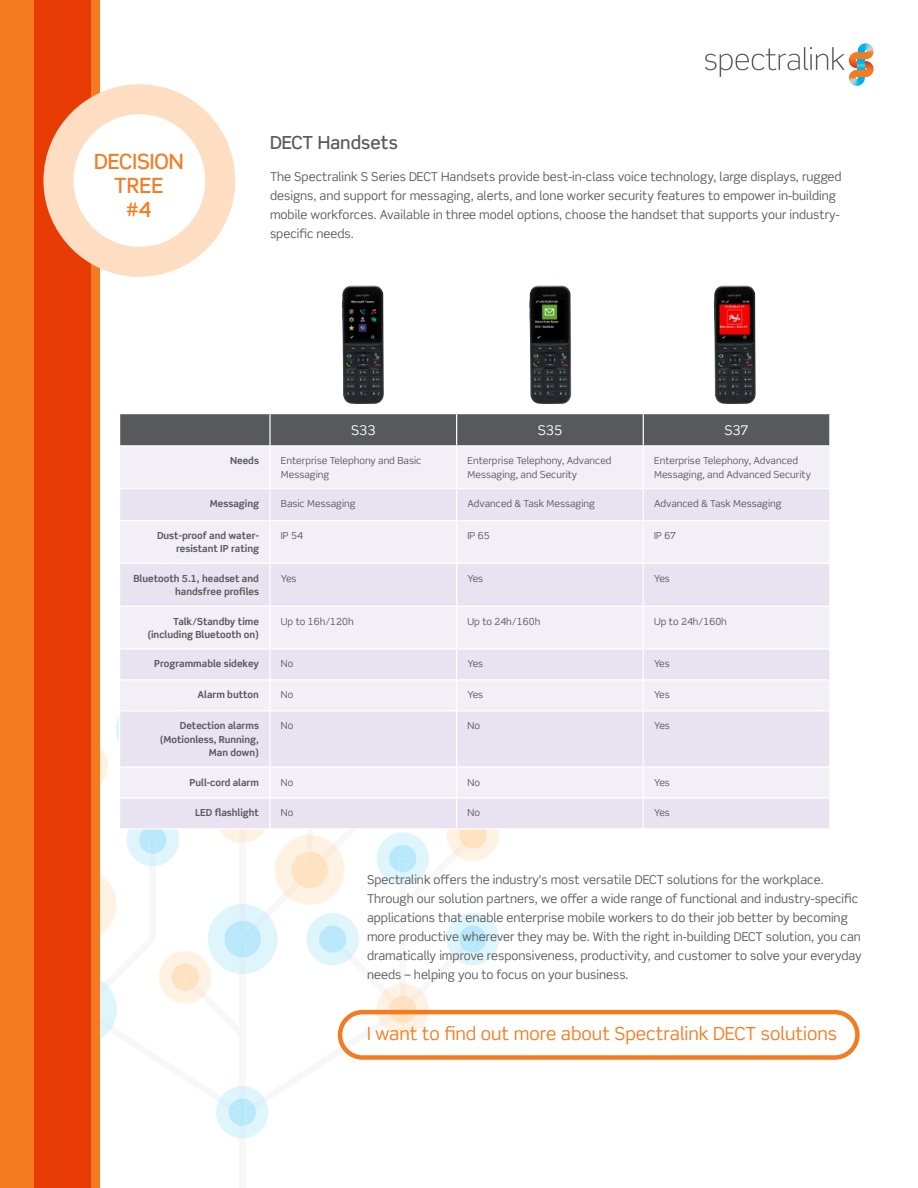
<style>
.page{position:relative;width:918px;height:1188px;background:#fff}
.page>*{position:absolute;margin:0;border:0;box-sizing:border-box;transform-origin:0 0}
.t1{font:500 21px/24px "Scene Std";color:#f47b20;text-align:center}
.t2{font:18px "Scene Std";color:#f47b20}
.t3{font:500 18px "Scene Std";color:#58595b}
.t4{font:13.35px "Scene Std";color:#fff}
.t5{font:12.15px/18.9px "Scene Std";color:#58595b}
.t6{font:9.75px/13.4px "Scene Std";color:#58595b}
.t7{font:700 9.75px/13.4px "Scene Std";color:#58595b;text-align:right}
</style>
<div class="page">
<div style="left:239px;top:650px;width:7px;height:538px;background:#f7f7f7"></div>
<svg style="left:216px;top:1086px;width:53px;height:52px"></svg>
<img style="left:849px;top:79px;width:16px;height:7px">
<img style="left:859px;top:43px;width:13px;height:4px">
<svg style="left:705px;top:47px;width:169px;height:32px"></svg>
<div style="left:0;top:0;width:100px;height:1188px;background:#f47b20"></div>
<div style="left:34px;top:0;width:57px;height:1188px;background:#e93b04"></div>
<svg style="left:58px;top:99px;width:162px;height:163px"></svg>
<div style="left:43px;top:84px;width:192px;height:193px;border:30px solid #fedec3;border-radius:50%"></div>
<div style="left:120px;top:414px;width:709px;height:31px;background:#58595b"></div>
<div style="left:120px;top:447px;width:709px;height:41px;background:#f2eff7"></div>
<svg style="left:120px;top:489px;width:709px;height:339px;fill:#e9e3f1"></svg>
<hr style="left:269px;top:446px;width:2px;height:42px;background:#fff">
<hr style="left:456px;top:446px;width:1px;height:42px;background:#fff">
<hr style="left:643px;top:446px;width:1px;height:42px;background:#fff">
<hr style="left:269px;top:489px;width:2px;height:31px;background:#fff">
<hr style="left:456px;top:489px;width:1px;height:31px;background:#fff">
<hr style="left:643px;top:489px;width:1px;height:31px;background:#fff">
<hr style="left:119px;top:520px;width:151px;height:1px;background:#fff">
<hr style="left:270px;top:520px;width:187px;height:1px;background:#fff">
<hr style="left:269px;top:521px;width:2px;height:42px;background:#fff">
<hr style="left:457px;top:520px;width:186px;height:1px;background:#fff">
<hr style="left:456px;top:521px;width:1px;height:42px;background:#fff">
<hr style="left:643px;top:520px;width:188px;height:1px;background:#fff">
<hr style="left:643px;top:521px;width:1px;height:42px;background:#fff">
<hr style="left:119px;top:563px;width:151px;height:1px;background:#fff">
<hr style="left:270px;top:563px;width:187px;height:1px;background:#fff">
<hr style="left:269px;top:564px;width:2px;height:42px;background:#fff">
<hr style="left:457px;top:563px;width:186px;height:1px;background:#fff">
<hr style="left:456px;top:564px;width:1px;height:42px;background:#fff">
<hr style="left:643px;top:563px;width:188px;height:1px;background:#fff">
<hr style="left:643px;top:564px;width:1px;height:42px;background:#fff">
<hr style="left:119px;top:606px;width:151px;height:1px;background:#fff">
<hr style="left:270px;top:606px;width:187px;height:1px;background:#fff">
<hr style="left:269px;top:607px;width:2px;height:41px;background:#fff">
<hr style="left:457px;top:606px;width:186px;height:1px;background:#fff">
<hr style="left:456px;top:607px;width:1px;height:41px;background:#fff">
<hr style="left:643px;top:606px;width:188px;height:1px;background:#fff">
<hr style="left:643px;top:607px;width:1px;height:41px;background:#fff">
<hr style="left:457px;top:648px;width:186px;height:2px;background:#fff">
<hr style="left:643px;top:648px;width:188px;height:2px;background:#fff">
<hr style="left:457px;top:679px;width:186px;height:2px;background:#fff">
<hr style="left:643px;top:679px;width:188px;height:2px;background:#fff">
<svg style="left:643px;top:650px;width:1px;height:60px"></svg>
<hr style="left:457px;top:710px;width:186px;height:1px;background:#fff">
<hr style="left:643px;top:710px;width:188px;height:1px;background:#fff">
<hr style="left:643px;top:711px;width:1px;height:55px;background:#fff">
<hr style="left:457px;top:766px;width:186px;height:2px;background:#fff">
<hr style="left:643px;top:766px;width:188px;height:2px;background:#fff">
<hr style="left:457px;top:797px;width:186px;height:2px;background:#fff">
<svg style="left:100px;top:624px;width:399px;height:420px"></svg>
<hr style="left:643px;top:797px;width:188px;height:2px;background:#fff">
<svg style="left:643px;top:768px;width:1px;height:60px"></svg>
<hr style="left:119px;top:828px;width:151px;height:2px;background:#fff">
<hr style="left:270px;top:828px;width:187px;height:2px;background:#fff">
<hr style="left:457px;top:828px;width:186px;height:2px;background:#fff">
<hr style="left:269px;top:414px;width:2px;height:31px;background:#fff">
<hr style="left:456px;top:414px;width:1px;height:31px;background:#fff">
<hr style="left:643px;top:414px;width:1px;height:31px;background:#fff">
<img style="left:342px;top:285px;width:42px;height:119px">
<img style="left:529px;top:285px;width:43px;height:119px">
<img style="left:714px;top:285px;width:42px;height:119px">
<div style="left:338px;top:1010px;width:522px;height:50px;border:4px solid #f47b20;border-radius:23px"></div>
<h1 class="t1" style="left:94px;top:150px;width:91px">DECISION<br>TREE<br>#4</h1>
<h2 class="t3" style="left:270px;top:131px;width:130px">DECT Handsets</h2>
<p class="t5" style="left:270px;top:167px;width:573px">The Spectralink S Series DECT Handsets provide best-in-class voice technology, large displays, rugged designs, and support for messaging, alerts, and lone worker security features to empower in-building mobile workforces. Available in three model options, choose the handset that supports your industry&shy;specific needs.</p>
<p class="t4" style="left:351px;top:422px;width:26px">S33</p>
<p class="t4" style="left:538px;top:422px;width:26px">S35</p>
<p class="t4" style="left:724px;top:422px;width:26px">S37</p>
<p class="t7" style="left:230px;top:454px;width:30px">Needs</p>
<p class="t6" style="left:281px;top:454px;width:142px">Enterprise Telephony and Basic<br>Messaging</p>
<p class="t6" style="left:468px;top:454px;width:146px">Enterprise Telephony, Advanced<br>Messaging, and Security</p>
<p class="t6" style="left:654px;top:454px;width:158px">Enterprise Telephony, Advanced<br>Messaging, and Advanced Security</p>
<p class="t7" style="left:210px;top:497px;width:51px">Messaging</p>
<p class="t6" style="left:281px;top:497px;width:76px">Basic Messaging</p>
<p class="t6" style="left:468px;top:497px;width:129px">Advanced &amp; Task Messaging</p>
<p class="t6" style="left:654px;top:497px;width:129px">Advanced &amp; Task Messaging</p>
<p class="t7" style="left:157px;top:529px;width:104px">Dust-proof and water&shy;resistant IP rating</p>
<p class="t6" style="left:281px;top:529px;width:24px">IP 54</p>
<p class="t6" style="left:468px;top:529px;width:24px">IP 65</p>
<p class="t6" style="left:654px;top:529px;width:24px">IP 67</p>
<p class="t7" style="left:133px;top:572px;width:127px">Bluetooth 5.1, headset and handsfree profiles</p>
<p class="t6" style="left:281px;top:572px;width:17px">Yes</p>
<p class="t6" style="left:468px;top:572px;width:17px">Yes</p>
<p class="t6" style="left:654px;top:572px;width:17px">Yes</p>
<p class="t7" style="left:147px;top:614px;width:113px">Talk/Standby time (including Bluetooth on)</p>
<p class="t6" style="left:281px;top:614px;width:74px">Up to 16h/120h</p>
<p class="t6" style="left:468px;top:614px;width:74px">Up to 24h/160h</p>
<p class="t6" style="left:654px;top:614px;width:74px">Up to 24h/160h</p>
<p class="t7" style="left:154px;top:657px;width:106px">Programmable sidekey</p>
<p class="t6" style="left:281px;top:657px;width:14px">No</p>
<p class="t6" style="left:468px;top:657px;width:17px">Yes</p>
<p class="t6" style="left:654px;top:657px;width:17px">Yes</p>
<p class="t7" style="left:197px;top:688px;width:63px">Alarm button</p>
<p class="t6" style="left:281px;top:688px;width:14px">No</p>
<p class="t6" style="left:468px;top:688px;width:17px">Yes</p>
<p class="t6" style="left:654px;top:688px;width:17px">Yes</p>
<p class="t7" style="left:160px;top:719px;width:101px">Detection alarms (Motionless, Running,<br>Man down)</p>
<p class="t6" style="left:281px;top:719px;width:14px">No</p>
<p class="t6" style="left:468px;top:719px;width:14px">No</p>
<p class="t6" style="left:654px;top:719px;width:17px">Yes</p>
<p class="t7" style="left:189px;top:775px;width:71px">Pull-cord alarm</p>
<p class="t6" style="left:281px;top:775px;width:14px">No</p>
<p class="t6" style="left:468px;top:775px;width:14px">No</p>
<p class="t6" style="left:654px;top:775px;width:17px">Yes</p>
<p class="t7" style="left:195px;top:806px;width:66px">LED flashlight</p>
<p class="t6" style="left:281px;top:806px;width:14px">No</p>
<p class="t6" style="left:468px;top:806px;width:14px">No</p>
<p class="t6" style="left:654px;top:806px;width:17px">Yes</p>
<p class="t5" style="left:367px;top:870px;width:496px">Spectralink offers the industry’s most versatile DECT solutions for the workplace.<br>Through our solution partners, we offer a wide range of functional and industry-specific applications that enable enterprise mobile workers to do their job better by becoming more productive wherever they may be. With the right in-building DECT solution, you can dramatically improve responsiveness, productivity, and customer to solve your everyday needs – helping you to focus on your business.</p>
<h2 class="t2" style="left:367px;top:1022px;width:472px">I want to find out more about Spectralink DECT solutions</h2>
</div>
